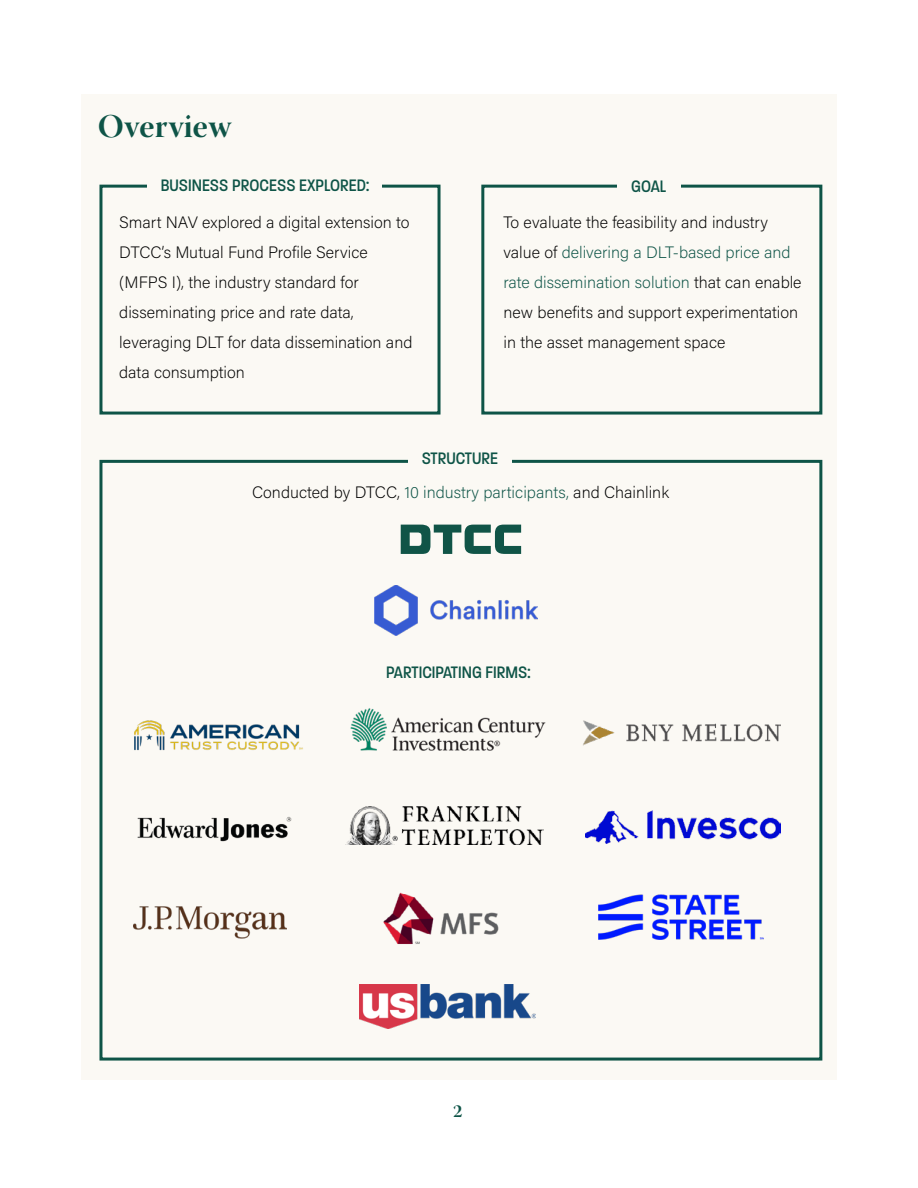
<style>
.page{position:relative;width:918px;height:1188px;background:#fff}
.page>*{position:absolute;margin:0;border:0;box-sizing:border-box;transform-origin:0 0}
.t1{font:33px "Warnock Pro Bold Disp";letter-spacing:.01em;color:#0e5447}
.t2{font:500 18px "Paralucent Condensed";color:#0e5447}
.t3{font:18px "Warnock Pro Bold Disp";color:#0e5447}
.t4{font:200 16.5px/30px "Acumin Pro";color:#000}
.s1{color:#0e5447}
</style>
<div class="page">
<div style="left:81px;top:94px;width:756px;height:986px;background:#fbf9f4"></div>
<img style="left:134px;top:720px;width:169px;height:31px">
<img style="left:350px;top:708px;width:196px;height:43px">
<img style="left:583px;top:720px;width:197px;height:25px">
<img style="left:137px;top:817px;width:155px;height:25px">
<img style="left:346px;top:806px;width:197px;height:39px">
<img style="left:585px;top:811px;width:195px;height:33px">
<img style="left:133px;top:906px;width:154px;height:33px">
<img style="left:383px;top:892px;width:116px;height:52px">
<img style="left:599px;top:894px;width:165px;height:46px">
<img style="left:360px;top:985px;width:176px;height:44px">
<div style="left:99px;top:460px;width:723px;height:601px;border:3px solid #0e5447"></div>
<div style="left:481px;top:185px;width:341px;height:230px;border:3px solid #0e5447"></div>
<div style="left:99px;top:185px;width:342px;height:230px;border:3px solid #0e5447"></div>
<div style="left:148px;top:178px;width:234px;height:18px;background:#fbf9f4"></div>
<div style="left:617px;top:178px;width:63px;height:18px;background:#fbf9f4"></div>
<img style="left:375px;top:585px;width:163px;height:50px">
<svg style="left:401px;top:525px;width:120px;height:29px"></svg>
<div style="left:408px;top:451px;width:103px;height:18px;background:#fbf9f4"></div>
<h1 class="t1" style="left:98px;top:106px;width:135px">Overview</h1>
<p class="t2" style="left:161px;top:175px;width:210px">BUSINESS PROCESS EXPLORED:</p>
<p class="t4" style="left:119px;top:207px;width:295px">Smart NAV explored a digital extension to DTCC’s Mutual Fund Profile Service (MFPS I), the industry standard for disseminating price and rate data, leveraging DLT for data dissemination and data consumption</p>
<p class="t2" style="left:631px;top:175px;width:36px">GOAL</p>
<p class="t4" style="left:503px;top:207px;width:300px">To evaluate the feasibility and industry value of <span class="s1">delivering a DLT-based price and rate dissemination solution</span> that can enable new benefits and support experimentation in the asset management space</p>
<p class="t2" style="left:422px;top:448px;width:78px">STRUCTURE</p>
<p class="t4" style="left:252px;top:476px;width:419px">Conducted by DTCC, <span class="s1">10 industry participants,</span> and Chainlink</p>
<p class="t2" style="left:386px;top:662px;width:146px">PARTICIPATING FIRMS:</p>
<p class="t3" style="left:453px;top:1100px;width:11px">2</p>
</div>
